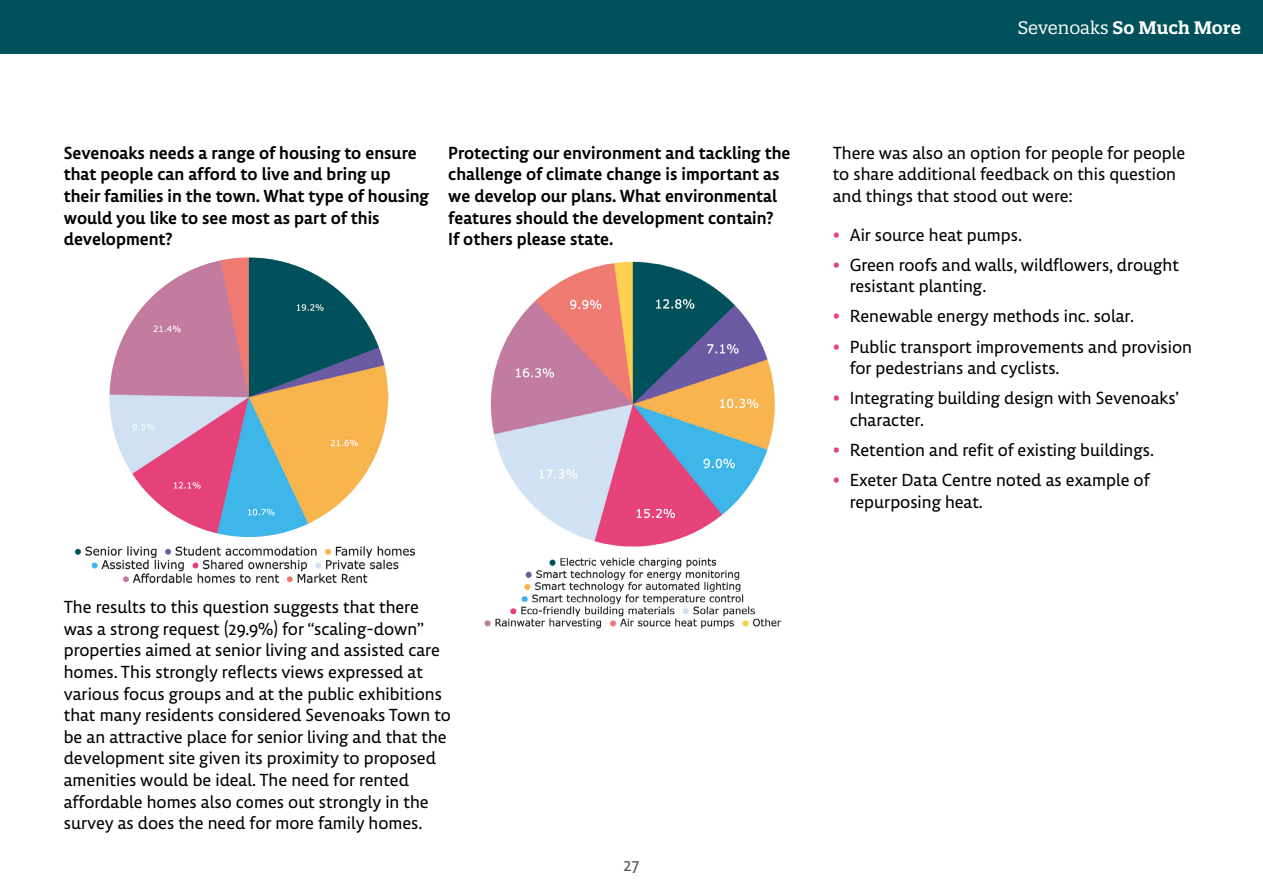
<style>
.page{position:relative;width:1263px;height:893px;background:#fff}
.page>*{position:absolute;margin:0;border:0;box-sizing:border-box;transform-origin:0 0}
.Body{font:18px/21.6px "Lemon Sans Next";color:#000}
.Body-2{font:500 18px/21.6px "Lemon Sans Next";color:#000}
.t1{font:600 17.55px "Quatro Slab";color:#fff}
.t2{font:17.55px "Lemon Sans Next";color:#575756}
.s1{font-weight:400}
.s2{font-weight:700;color:#e5427a}
</style>
<div class="page">
<div style="left:0;top:0;width:1263px;height:54px;background:#00515b"></div>
<img style="left:109px;top:257px;width:280px;height:281px">
<img style="left:484px;top:262px;width:298px;height:367px">
<img style="left:75px;top:546px;width:340px;height:38px">
<p class="t1" style="left:1018px;top:16px;width:225px"><span class="s1">Sevenoaks</span> So Much More</p>
<p class="Body-2" style="left:64px;top:142px;width:367px">Sevenoaks needs a range of housing to ensure that people can afford to live and bring up their families in the town. What type of housing would you like to see most as part of this development?</p>
<p class="Body-2" style="left:448px;top:142px;width:344px">Protecting our environment and tackling the challenge of climate change is important as we develop our plans. What environmental features should the development contain?<br>If others please state.</p>
<p class="Body" style="left:833px;top:142px;width:354px">There was also an option for people for people to share additional feedback on this question and things that stood out were:</p>
<p class="Body" style="left:833px;top:224px;width:191px"><span class="s2">•</span> Air source heat pumps.</p>
<p class="Body" style="left:850px;top:254px;width:331px;text-indent:-17px"><span class="s2">•</span> Green roofs and walls, wildflowers, drought resistant planting.</p>
<p class="Body" style="left:833px;top:305px;width:303px"><span class="s2">•</span> Renewable energy methods inc. solar.</p>
<p class="Body" style="left:850px;top:335px;width:344px;text-indent:-17px"><span class="s2">•</span> Public transport improvements and provision for pedestrians and cyclists.</p>
<p class="Body" style="left:850px;top:387px;width:331px;text-indent:-17px"><span class="s2">•</span> Integrating building design with Sevenoaks’ character.</p>
<p class="Body" style="left:833px;top:439px;width:323px"><span class="s2">•</span> Retention and refit of existing buildings.</p>
<p class="Body" style="left:850px;top:469px;width:301px;text-indent:-17px"><span class="s2">•</span> Exeter Data Centre noted as example of repurposing heat.</p>
<p class="Body" style="left:64px;top:596px;width:389px">The results to this question suggests that there was a strong request (29.9%) for “scaling-down” properties aimed at senior living and assisted care homes. This strongly reflects views expressed at various focus groups and at the public exhibitions that many residents considered Sevenoaks Town to be an attractive place for senior living and that the development site given its proximity to proposed amenities would be ideal. The need for rented affordable homes also comes out strongly in the survey as does the need for more family homes.</p>
<p class="t2" style="left:624px;top:854px;width:17px">27</p>
</div>
